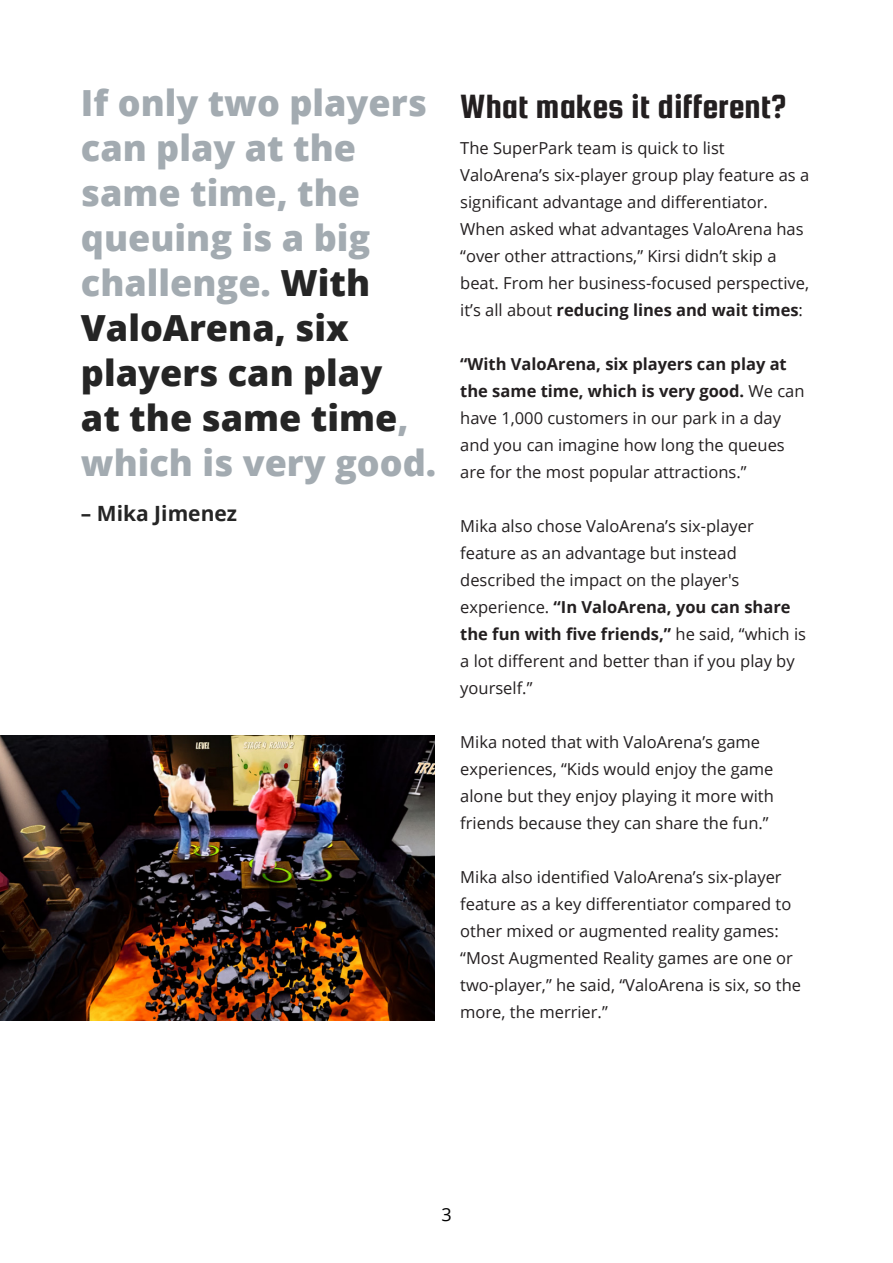
<style>
.page{position:relative;width:893px;height:1263px;background:#fff}
.page>*{position:absolute;margin:0;border:0;box-sizing:border-box;transform-origin:0 0}
.t1{font:800 36px/45px "Open Sans";color:#a3abb1}
.t2{font:36px "Squada One";color:#231f20}
.t3{font:700 21px "Open Sans";color:#252525}
.t4{font:18px "Open Sans";color:#000}
.t5{font:16.5px/27px "Open Sans";color:#231f20}
.s1{color:#252525}
.s2{font-weight:700}
</style>
<div class="page">
<img style="left:0;top:736px;width:434px;height:284px">
<h1 class="t1" style="left:81px;top:79px;width:357px">If only two players can play at the same time, the queuing is a big challenge. <span class="s1">With<br>ValoArena, six players can play<br>at the same time</span>, which is very good.</h1>
<p class="t3" style="left:81px;top:499px;width:158px">– Mika Jimenez</p>
<h1 class="t2" style="left:460px;top:87px;width:327px">What makes it different?</h1>
<p class="t5" style="left:460px;top:134px;width:350px">The SuperPark team is quick to list ValoArena’s six-player group play feature as a significant advantage and differentiator.<br>When asked what advantages ValoArena has “over other attractions,” Kirsi didn’t skip a beat. From her business-focused perspective, it’s all about <span class="s2">reducing lines and wait times</span>:</p>
<p class="t5" style="left:460px;top:350px;width:346px"><span class="s2">“With ValoArena, six players can play at the same time, which is very good.</span> We can have 1,000 customers in our park in a day and you can imagine how long the queues are for the most popular attractions.”</p>
<p class="t5" style="left:460px;top:512px;width:347px">Mika also chose ValoArena’s six-player feature as an advantage but instead described the impact on the player's experience. <span class="s2">“In ValoArena, you can share the fun with five friends,”</span> he said, “which is a lot different and better than if you play by yourself.”</p>
<p class="t5" style="left:460px;top:728px;width:315px">Mika noted that with ValoArena’s game experiences, “Kids would enjoy the game alone but they enjoy playing it more with friends because they can share the fun.”</p>
<p class="t5" style="left:460px;top:863px;width:342px">Mika also identified ValoArena’s six-player feature as a key differentiator compared to other mixed or augmented reality games: “Most Augmented Reality games are one or two-player,” he said, “ValoArena is six, so the more, the merrier.”</p>
<p class="t4" style="left:441px;top:1202px;width:12px">3</p>
</div>
